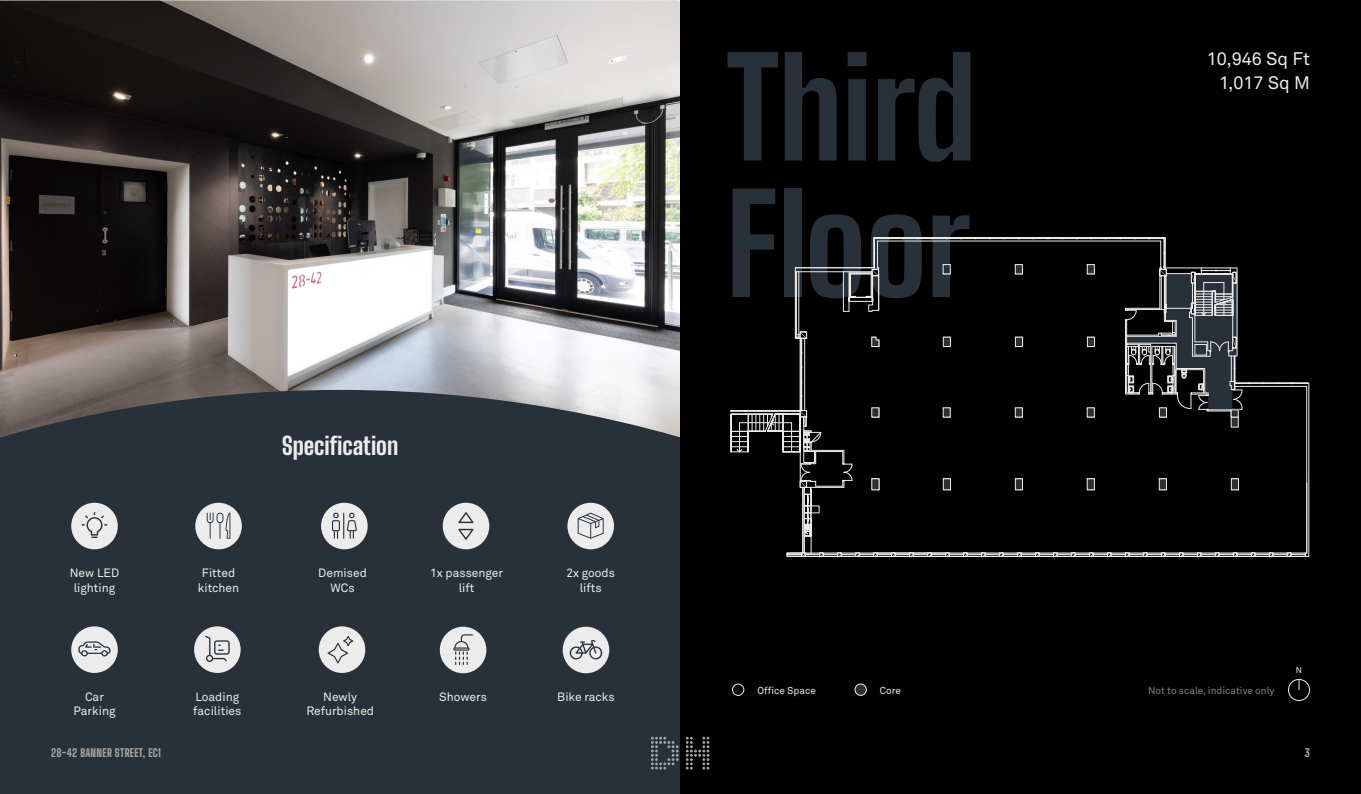
<style>
.page{position:relative;width:1361px;height:794px;background:#fff}
.page>*{position:absolute;margin:0;border:0;box-sizing:border-box;transform-origin:0 0}
.t1{font:100 135.5px/136.5px "Big Shoulders Display";color:#283039}
.t2{font:100 24px "Big Shoulders Display";color:#ececec}
.t3{font:18px/24px "Akkurat Pro";color:#ececec;text-align:right}
.t4{font:12px/14.4px "Akkurat Pro";color:#ececec;text-align:center}
.t5{font:100 11px "Big Shoulders Display";letter-spacing:.03em;color:#a6a6a6}
.t6{font:10px "Akkurat Pro";color:#828282}
.t7{font:10px "Akkurat Pro";color:#ececec}
.t8{font:8.5px "Akkurat Pro";color:#ececec}
</style>
<div class="page">
<img style="left:0;top:0;width:680px;height:390px">
<div style="left:0;top:390px;width:680px;height:404px;background:#283039"></div>
<div style="left:71px;top:503px;width:47px;height:46px;background:#ececec;border-radius:50%"></div>
<div style="left:71px;top:626px;width:47px;height:47px;background:#ececec;border-radius:50%"></div>
<div style="left:195px;top:503px;width:47px;height:46px;background:#ececec;border-radius:50%"></div>
<div style="left:194px;top:626px;width:47px;height:47px;background:#ececec;border-radius:50%"></div>
<div style="left:321px;top:503px;width:47px;height:46px;background:#ececec;border-radius:50%"></div>
<div style="left:319px;top:626px;width:46px;height:47px;background:#ececec;border-radius:50%"></div>
<div style="left:443px;top:503px;width:46px;height:46px;background:#ececec;border-radius:50%"></div>
<div style="left:440px;top:626px;width:46px;height:47px;background:#ececec;border-radius:50%"></div>
<div style="left:563px;top:626px;width:46px;height:47px;background:#ececec;border-radius:50%"></div>
<div style="left:567px;top:503px;width:47px;height:46px;background:#ececec;border-radius:50%"></div>
<svg style="left:82px;top:512px;width:25px;height:26px"></svg>
<svg style="left:207px;top:512px;width:23px;height:27px"></svg>
<svg style="left:332px;top:513px;width:25px;height:26px"></svg>
<svg style="left:458px;top:512px;width:15px;height:11px"></svg>
<svg style="left:458px;top:529px;width:15px;height:11px"></svg>
<svg style="left:578px;top:513px;width:26px;height:26px"></svg>
<svg style="left:78px;top:641px;width:33px;height:15px"></svg>
<svg style="left:205px;top:636px;width:25px;height:26px"></svg>
<svg style="left:328px;top:636px;width:25px;height:27px"></svg>
<svg style="left:453px;top:634px;width:20px;height:31px"></svg>
<svg style="left:569px;top:640px;width:33px;height:20px"></svg>
<div style="left:680px;top:0;width:681px;height:794px;background:#010101"></div>
<div style="left:732px;top:683px;width:12px;height:13px;border:1px solid #ececec;border-radius:50%"></div>
<div style="left:855px;top:684px;width:11px;height:11px;background:#283039;border-radius:50%"></div>
<div style="left:854px;top:683px;width:13px;height:13px;border:1px solid #ececec;border-radius:50%"></div>
<div style="left:1288px;top:679px;width:22px;height:22px;border:1px solid #ececec;border-radius:50%"></div>
<svg style="left:730px;top:237px;width:577px;height:320px"></svg>
<svg style="left:686px;top:736px;width:23px;height:33px"></svg>
<svg style="left:651px;top:736px;width:27px;height:33px"></svg>
<p class="t4" style="left:70px;top:566px;width:51px">New LED lighting</p>
<p class="t4" style="left:73px;top:689px;width:44px">Car<br>Parking</p>
<h2 class="t2" style="left:282px;top:429px;width:118px">Specification</h2>
<p class="t4" style="left:198px;top:566px;width:43px">Fitted kitchen</p>
<p class="t4" style="left:193px;top:689px;width:50px;text-align:left">Loading facilities</p>
<p class="t4" style="left:318px;top:566px;width:50px">Demised<br>WCs</p>
<p class="t4" style="left:306px;top:689px;width:69px">Newly<br>Refurbished</p>
<p class="t4" style="left:430px;top:566px;width:75px">1x passenger lift</p>
<p class="t4" style="left:566px;top:566px;width:50px">2x goods lifts</p>
<p class="t4" style="left:439px;top:690px;width:49px">Showers</p>
<p class="t4" style="left:557px;top:690px;width:59px">Bike racks</p>
<h1 class="t1" style="left:726px;top:34px;width:251px">Third<br>Floor</h1>
<h3 class="t3" style="left:1206px;top:47px;width:105px">10,946 Sq Ft<br>1,017 Sq M</h3>
<p class="t7" style="left:757px;top:684px;width:60px">Office Space</p>
<p class="t7" style="left:880px;top:684px;width:23px">Core</p>
<p class="t6" style="left:1148px;top:684px;width:128px">Not to scale, indicative only</p>
<p class="t8" style="left:1296px;top:665px;width:8px">N</p>
<p class="t5" style="left:51px;top:745px;width:111px">28-42 BANNER STREET, EC1</p>
<p class="t5" style="left:1304px;top:745px;width:7px">3</p>
</div>
